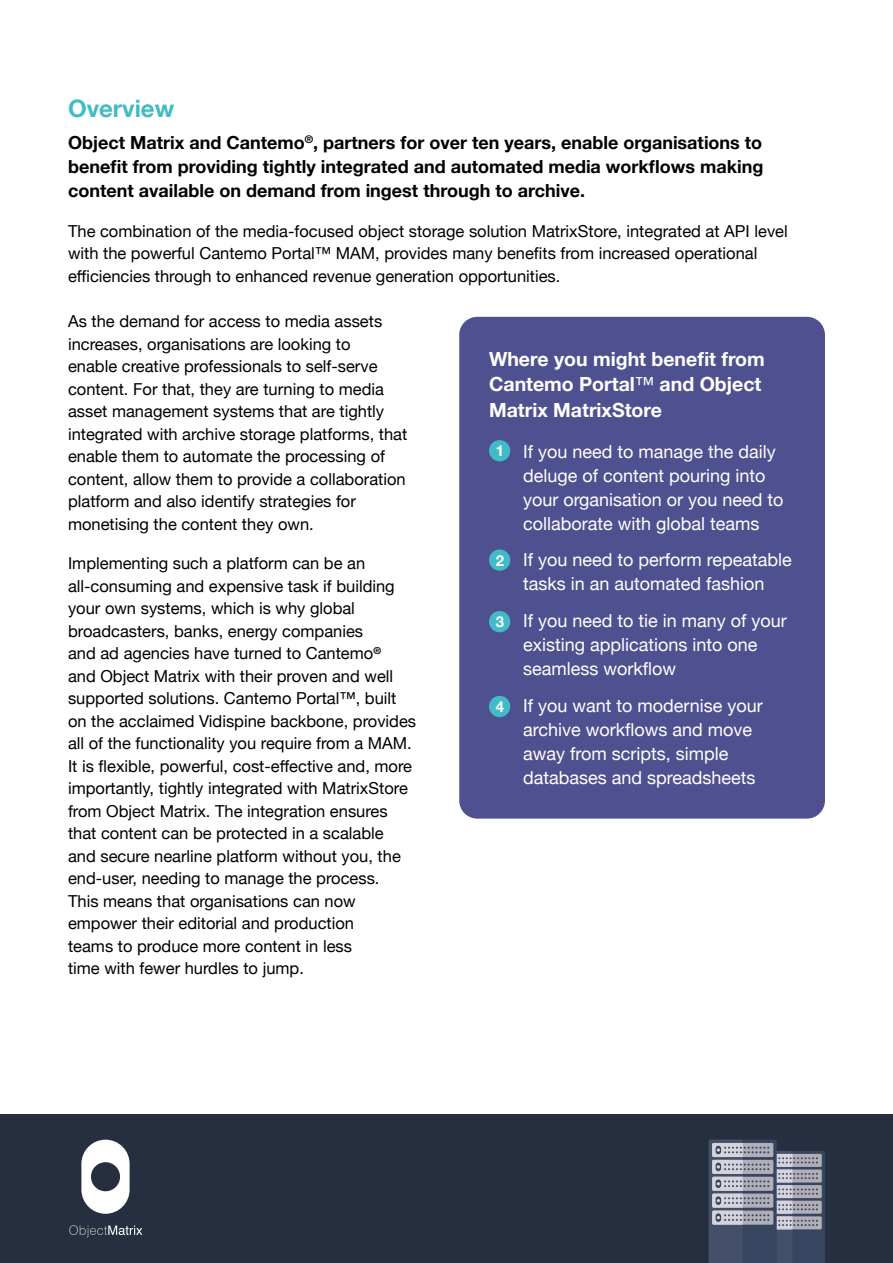
<style>
.page{position:relative;width:893px;height:1263px;background:#fff}
.page>*{position:absolute;margin:0;border:0;box-sizing:border-box;transform-origin:0 0}
.t1{font:700 24px "Helvetica Neue";color:#42bbc8}
.t2{font:700 19.5px/25.5px "Helvetica Neue";color:#fff}
.t3{font:18px/24px "Helvetica Neue";color:#fff}
.t4{font:700 18px/24px "Helvetica Neue";color:#000;text-align:justify}
.t5{font:16.5px/22.5px "Helvetica Neue";color:#000}
.t6{font:700 15px "Helvetica Neue";color:#fff}
.s1{font-style:italic}
.s2{font-weight:400;font-style:italic}
</style>
<div class="page">
<div style="left:0;top:1114px;width:893px;height:149px;background:#252f40"></div>
<svg style="left:81px;top:1140px;width:49px;height:74px"></svg>
<svg style="left:69px;top:1225px;width:73px;height:12px"></svg>
<svg style="left:709px;top:1140px;width:116px;height:123px;background:#767c8e"></svg>
<div style="left:459px;top:317px;width:366px;height:502px;background:#4f5090;border-radius:18px"></div>
<div style="left:489px;top:440px;width:21px;height:21px;background:#42bbc8;border-radius:50%"></div>
<div style="left:489px;top:549px;width:21px;height:22px;background:#42bbc8;border-radius:50%"></div>
<div style="left:489px;top:611px;width:21px;height:21px;background:#42bbc8;border-radius:50%"></div>
<div style="left:489px;top:696px;width:21px;height:21px;background:#42bbc8;border-radius:50%"></div>
<h1 class="t1" style="left:68px;top:90px;width:108px">Overview</h1>
<p class="t4" style="left:68px;top:132px;width:697px">Object Matrix and Cantemo<sup>®</sup>, partners for over ten years, enable organisations to benefit from providing tightly integrated and automated media workflows making content available on demand from ingest through to archive.</p>
<p class="t5" style="left:68px;top:221px;width:721px">The combination of the media-focused object storage solution MatrixStore, integrated at API level with the powerful Cantemo Portal<span class="s1">™</span> MAM, provides many benefits from increased operational efficiencies through to enhanced revenue generation opportunities.</p>
<p class="t5" style="left:68px;top:311px;width:341px">As the demand for access to media assets increases, organisations are looking to<br>enable creative professionals to self-serve content. For that, they are turning to media asset management systems that are tightly integrated with archive storage platforms, that enable them to automate the processing of content, allow them to provide a collaboration platform and also identify strategies for monetising the content they own.</p>
<p class="t5" style="left:68px;top:553px;width:350px">Implementing such a platform can be an all-consuming and expensive task if building your own systems, which is why global broadcasters, banks, energy companies<br>and ad agencies have turned to Cantemo<sup>®<br></sup>and Object Matrix with their proven and well supported solutions. Cantemo Portal<span class="s1">™</span>, built on the acclaimed Vidispine backbone, provides all of the functionality you require from a MAM.<br>It is flexible, powerful, cost-effective and, more importantly, tightly integrated with MatrixStore from Object Matrix. The integration ensures that content can be protected in a scalable<br>and secure nearline platform without you, the end-user, needing to manage the process.<br>This means that organisations can now empower their editorial and production<br>teams to produce more content in less<br>time with fewer hurdles to jump.</p>
<p class="t2" style="left:489px;top:346px;width:277px">Where you might benefit from<br>Cantemo Portal<span class="s2">™</span> and Object<br>Matrix MatrixStore</p>
<p class="t3" style="left:523px;top:440px;width:262px">If you need to manage the daily deluge of content pouring into your organisation or you need to collaborate with global teams</p>
<p class="t3" style="left:523px;top:549px;width:270px">If you need to perform repeatable tasks in an automated fashion</p>
<p class="t3" style="left:523px;top:610px;width:265px">If you need to tie in many of your existing applications into one seamless workflow</p>
<p class="t3" style="left:523px;top:694px;width:241px">If you want to modernise your archive workflows and move away from scripts, simple databases and spreadsheets</p>
<p class="t6" style="left:496px;top:439px;width:10px">1</p>
<p class="t6" style="left:496px;top:548px;width:10px">2</p>
<p class="t6" style="left:496px;top:610px;width:10px">3</p>
<p class="t6" style="left:496px;top:695px;width:10px">4</p>
</div>
